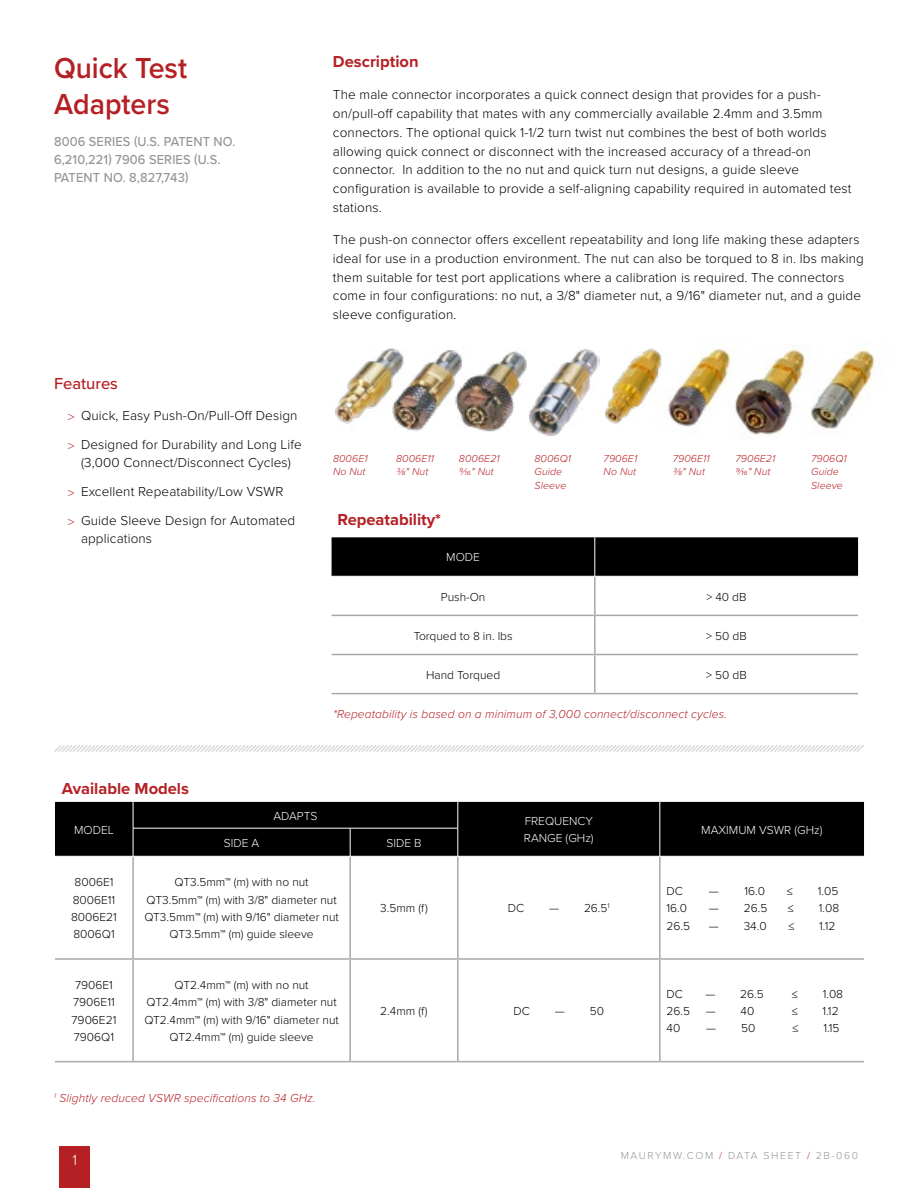
<style>
.page{position:relative;width:918px;height:1188px;background:#fff}
.page>*{position:absolute;margin:0;border:0;box-sizing:border-box;transform-origin:0 0}
.t1{font:600 30px/36px "Proxima Nova";color:#b52025;scale:.95 1}
.t2{font:700 16.5px "Proxima Nova";color:#b52025}
.t3{font:500 16.5px "Proxima Nova";color:#b52025}
.t4{font:300 15px "Proxima Nova";color:#fff}
.t5{font:300 13.5px/18.8px "Proxima Nova";letter-spacing:.01em;color:#000}
.t6{font:500 13.5px/18px "Proxima Nova";letter-spacing:.01em;color:#939598;scale:.95 1}
.t7{font:300 12px/17.2px "Proxima Nova";color:#000}
.t8{font:italic 300 12px "Proxima Nova";letter-spacing:.01em;color:#b52025}
.t9{font:300 12px/17.2px "Proxima Nova";color:#fff}
.t10{font:italic 300 10.5px/13.5px "Proxima Nova";letter-spacing:.01em;color:#b52025}
.t11{font:300 10.5px "Proxima Nova";letter-spacing:.15em;color:#939598}
.s1{font-family:"Optima";font-weight:400;font-size:12px;color:#b52025}
.s2{color:#b52025}
</style>
<div class="page">
<div style="left:59px;top:1147px;width:31px;height:41px;background:#b52025"></div>
<svg style="left:54px;top:745px;width:810px;height:7px"></svg>
<img style="left:335px;top:348px;width:251px;height:88px">
<img style="left:681px;top:348px;width:47px;height:79px">
<img style="left:823px;top:349px;width:52px;height:81px">
<img style="left:728px;top:348px;width:95px;height:87px">
<img style="left:586px;top:348px;width:95px;height:77px">
<div style="left:55px;top:802px;width:809px;height:54px;background:#000"></div>
<svg style="left:660px;top:802px;width:1px;height:54px"></svg>
<hr style="left:659px;top:856px;width:2px;height:102px;background:#a7a9ac">
<hr style="left:659px;top:960px;width:2px;height:101px;background:#a7a9ac">
<hr style="left:55px;top:1061px;width:78px;height:1px;background:#a7a9ac">
<hr style="left:458px;top:1061px;width:202px;height:1px;background:#a7a9ac">
<hr style="left:660px;top:1061px;width:204px;height:1px;background:#a7a9ac">
<hr style="left:133px;top:828px;width:217px;height:1px;background:#fff">
<svg style="left:133px;top:802px;width:1px;height:54px"></svg>
<hr style="left:350px;top:828px;width:108px;height:1px;background:#fff">
<svg style="left:350px;top:828px;width:1px;height:28px"></svg>
<svg style="left:458px;top:802px;width:1px;height:54px"></svg>
<hr style="left:132px;top:856px;width:2px;height:102px;background:#a7a9ac">
<hr style="left:349px;top:856px;width:2px;height:102px;background:#a7a9ac">
<hr style="left:457px;top:856px;width:2px;height:102px;background:#a7a9ac">
<hr style="left:132px;top:960px;width:2px;height:101px;background:#a7a9ac">
<hr style="left:349px;top:960px;width:2px;height:101px;background:#a7a9ac">
<hr style="left:457px;top:960px;width:2px;height:101px;background:#a7a9ac">
<hr style="left:133px;top:1061px;width:217px;height:1px;background:#a7a9ac">
<hr style="left:350px;top:1061px;width:108px;height:1px;background:#a7a9ac">
<hr style="left:55px;top:856px;width:78px;height:1px;background:#fff">
<hr style="left:133px;top:856px;width:217px;height:1px;background:#fff">
<hr style="left:350px;top:856px;width:108px;height:1px;background:#fff">
<hr style="left:458px;top:856px;width:202px;height:1px;background:#fff">
<hr style="left:660px;top:856px;width:204px;height:1px;background:#fff">
<hr style="left:55px;top:958px;width:78px;height:2px;background:#a7a9ac">
<hr style="left:133px;top:958px;width:217px;height:2px;background:#a7a9ac">
<hr style="left:350px;top:958px;width:108px;height:2px;background:#a7a9ac">
<hr style="left:458px;top:958px;width:202px;height:2px;background:#a7a9ac">
<hr style="left:660px;top:958px;width:204px;height:2px;background:#a7a9ac">
<div style="left:332px;top:537px;width:526px;height:39px;background:#000"></div>
<hr style="left:595px;top:537px;width:1px;height:39px;background:#fff">
<hr style="left:594px;top:576px;width:2px;height:39px;background:#a7a9ac">
<hr style="left:332px;top:615px;width:263px;height:1px;background:#a7a9ac">
<hr style="left:595px;top:615px;width:263px;height:1px;background:#a7a9ac">
<hr style="left:594px;top:616px;width:2px;height:38px;background:#a7a9ac">
<hr style="left:332px;top:654px;width:263px;height:1px;background:#a7a9ac">
<hr style="left:595px;top:654px;width:263px;height:1px;background:#a7a9ac">
<hr style="left:594px;top:655px;width:2px;height:38px;background:#a7a9ac">
<hr style="left:332px;top:693px;width:263px;height:1px;background:#a7a9ac">
<hr style="left:595px;top:693px;width:263px;height:1px;background:#a7a9ac">
<hr style="left:332px;top:576px;width:263px;height:1px;background:#fff">
<hr style="left:595px;top:576px;width:263px;height:1px;background:#fff">
<h1 class="t1" style="left:54px;top:49px;width:142px">Quick Test<br>Adapters</h1>
<p class="t6" style="left:54px;top:132px;width:193px">8006 SERIES (U.S. PATENT NO.<br>6,210,221) 7906 SERIES (U.S.<br>PATENT NO. 8,827,743)</p>
<p class="t3" style="left:54px;top:371px;width:66px">Features</p>
<p class="t5" style="left:67px;top:401px;width:236px;line-height:28.8px"><span class="s1">&gt;</span> Quick, Easy Push-On/Pull-Off Design <span class="s1">&gt;</span> Designed for Durability and Long Life</p>
<p class="t5" style="left:67px;top:448px;width:229px;line-height:28.8px;text-indent:14px">(3,000 Connect/Disconnect Cycles) <span class="s1">&gt;</span> Excellent Repeatability/Low VSWR<br><span class="s1">&gt;</span> Guide Sleeve Design for Automated</p>
<p class="t5" style="left:81px;top:528px;width:73px">applications</p>
<p class="t2" style="left:333px;top:49px;width:87px">Description</p>
<p class="t5" style="left:333px;top:85px;width:520px">The male connector incorporates a quick connect design that provides for a push&shy;on/pull-off capability that mates with any commercially available 2.4mm and 3.5mm connectors. The optional quick 1-1/2 turn twist nut combines the best of both worlds allowing quick connect or disconnect with the increased accuracy of a thread-on connector. In addition to the no nut and quick turn nut designs, a guide sleeve configuration is available to provide a self-aligning capability required in automated test stations.</p>
<p class="t5" style="left:333px;top:229px;width:532px">The push-on connector offers excellent repeatability and long life making these adapters ideal for use in a production environment. The nut can also be torqued to 8 in. lbs making them suitable for test port applications where a calibration is required. The connectors come in four configurations: no nut, a 3/8" diameter nut, a 9/16" diameter nut, and a guide sleeve configuration.</p>
<p class="t10" style="left:333px;top:451px;width:35px">8006E1<br>No Nut</p>
<p class="t10" style="left:604px;top:451px;width:34px">7906E1<br>No Nut</p>
<p class="t10" style="left:396px;top:451px;width:38px">8006E11<br>3/8" Nut</p>
<p class="t10" style="left:673px;top:451px;width:37px">7906E11<br>3/8" Nut</p>
<p class="t10" style="left:459px;top:451px;width:41px">8006E21<br>9/16" Nut</p>
<p class="t10" style="left:736px;top:451px;width:40px">7906E21<br>9/16" Nut</p>
<p class="t10" style="left:535px;top:451px;width:37px">8006Q1<br>Guide<br>Sleeve</p>
<p class="t10" style="left:811px;top:451px;width:36px">7906Q1<br>Guide<br>Sleeve</p>
<p class="t2" style="left:338px;top:507px;width:105px">Repeatability*</p>
<p class="t9" style="left:446px;top:548px;width:35px">MODE</p>
<p class="t7" style="left:441px;top:587px;width:46px">Push-On</p>
<p class="t7" style="left:706px;top:587px;width:42px">&gt; 40 dB</p>
<p class="t7" style="left:414px;top:626px;width:100px">Torqued to 8 in. lbs</p>
<p class="t7" style="left:706px;top:626px;width:42px">&gt; 50 dB</p>
<p class="t7" style="left:426px;top:666px;width:76px">Hand Torqued</p>
<p class="t7" style="left:706px;top:666px;width:42px">&gt; 50 dB</p>
<p class="t8" style="left:333px;top:705px;width:396px">*Repeatability is based on a minimum of 3,000 connect/disconnect cycles.</p>
<p class="t2" style="left:62px;top:776px;width:129px">Available Models</p>
<p class="t9" style="left:74px;top:821px;width:41px">MODEL</p>
<p class="t9" style="left:273px;top:807px;width:45px">ADAPTS</p>
<p class="t9" style="left:224px;top:834px;width:37px">SIDE A</p>
<p class="t9" style="left:386px;top:834px;width:37px">SIDE B</p>
<p class="t9" style="left:524px;top:812px;width:71px">FREQUENCY<br>RANGE (GHz)</p>
<p class="t9" style="left:701px;top:821px;width:123px">MAXIMUM VSWR (GHz)</p>
<p class="t7" style="left:71px;top:873px;width:47px">8006E1<br>8006E11<br>8006E21<br>8006Q1</p>
<p class="t7" style="left:144px;top:873px;width:196px;text-align:center">QT3.5mm™ (m) with no nut<br>QT3.5mm™ (m) with 3/8" diameter nut<br>QT3.5mm™ (m) with 9/16" diameter nut<br>QT3.5mm™ (m) guide sleeve</p>
<p class="t7" style="left:72px;top:976px;width:46px">7906E1<br>7906E11<br>7906E21<br>7906Q1</p>
<p class="t7" style="left:144px;top:976px;width:196px;text-align:center">QT2.4mm™ (m) with no nut<br>QT2.4mm™ (m) with 3/8" diameter nut<br>QT2.4mm™ (m) with 9/16" diameter nut<br>QT2.4mm™ (m) guide sleeve</p>
<p class="t8" style="left:54px;top:1089px;width:263px"><sup>1</sup> Slightly reduced VSWR specifications to 34 GHz.</p>
<p class="t4" style="left:72px;top:1149px;width:6px">1</p>
<p class="t7" style="left:380px;top:899px;width:49px">3.5mm (f)</p>
<p class="t7" style="left:508px;top:899px;width:18px">DC</p>
<p class="t7" style="left:549px;top:899px;width:62px">— 26.5<sup>1</sup></p>
<p class="t7" style="left:380px;top:1002px;width:49px">2.4mm (f)</p>
<p class="t7" style="left:514px;top:1002px;width:18px">DC</p>
<p class="t7" style="left:555px;top:1002px;width:51px">— 50</p>
<p class="t7" style="left:667px;top:882px;width:18px">DC</p>
<p class="t7" style="left:709px;top:882px;width:58px">— 16.0</p>
<p class="t7" style="left:787px;top:882px;width:7px">≤</p>
<p class="t7" style="left:818px;top:882px;width:22px">1.05</p>
<p class="t7" style="left:667px;top:899px;width:22px">16.0</p>
<p class="t7" style="left:709px;top:899px;width:60px">— 26.5</p>
<p class="t7" style="left:788px;top:899px;width:7px">≤</p>
<p class="t7" style="left:819px;top:899px;width:22px">1.08</p>
<p class="t7" style="left:667px;top:916px;width:25px">26.5</p>
<p class="t7" style="left:709px;top:916px;width:59px">— 34.0</p>
<p class="t7" style="left:788px;top:916px;width:7px">≤</p>
<p class="t7" style="left:819px;top:916px;width:18px">1.12</p>
<p class="t7" style="left:667px;top:984px;width:18px">DC</p>
<p class="t7" style="left:705px;top:984px;width:60px">— 26.5</p>
<p class="t7" style="left:792px;top:984px;width:7px">≤</p>
<p class="t7" style="left:823px;top:984px;width:22px">1.08</p>
<p class="t7" style="left:667px;top:1002px;width:25px">26.5</p>
<p class="t7" style="left:706px;top:1002px;width:50px">— 40</p>
<p class="t7" style="left:792px;top:1002px;width:7px">≤</p>
<p class="t7" style="left:822px;top:1002px;width:18px">1.12</p>
<p class="t7" style="left:667px;top:1019px;width:15px">40</p>
<p class="t7" style="left:706px;top:1019px;width:51px">— 50</p>
<p class="t7" style="left:793px;top:1019px;width:7px">≤</p>
<p class="t7" style="left:823px;top:1019px;width:18px">1.15</p>
<p class="t11" style="left:621px;top:1148px;width:239px">MAURYMW.COM <span class="s2">/</span> DATA SHEET <span class="s2">/</span> 2B-060</p>
</div>
